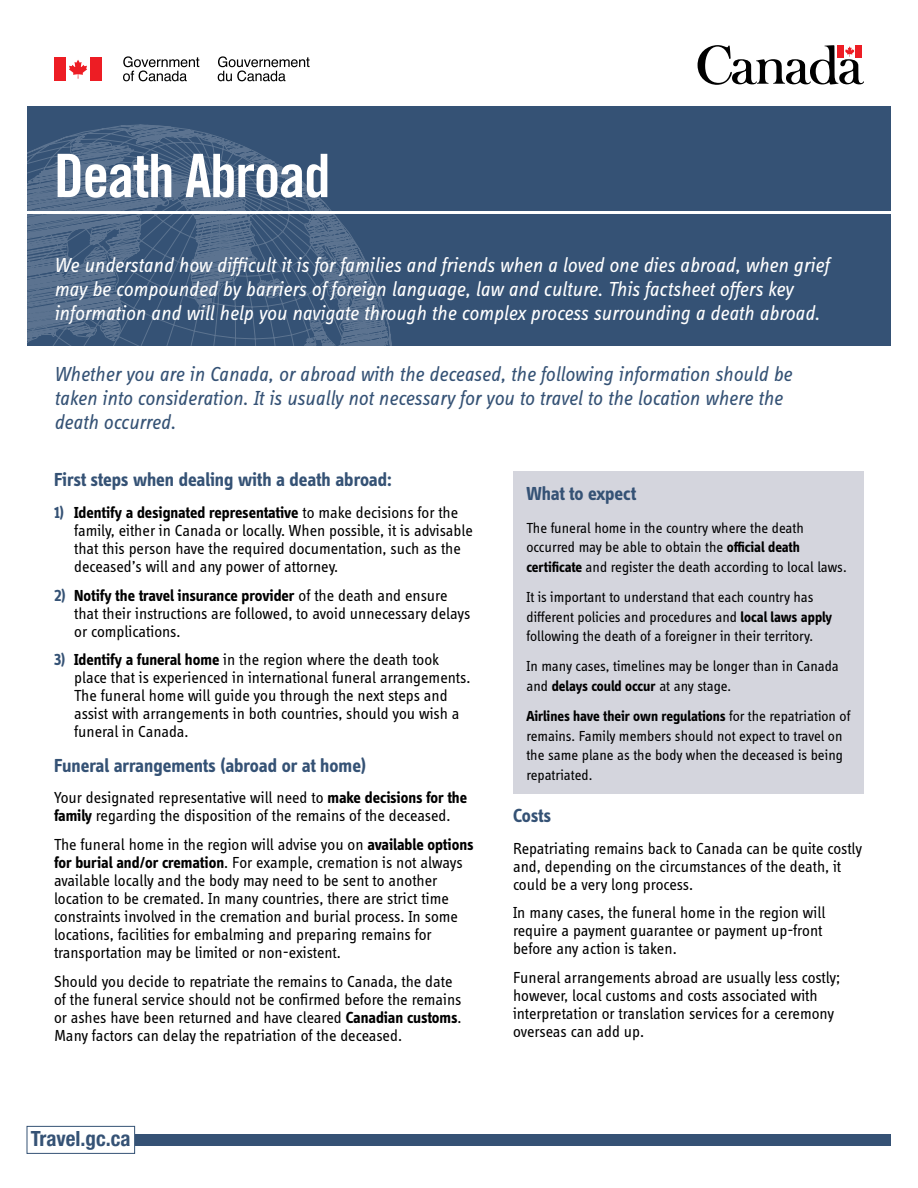
<style>
.page{position:relative;width:918px;height:1188px;background:#fff}
.page>*{position:absolute;margin:0;border:0;box-sizing:border-box;transform-origin:0 0}
.t1{font:60px "Trade Gothic LT Std Bd Cn 20";letter-spacing:-.025em;color:#fff}
.t2{font:italic 21px/24px "Info Display OT";color:#fff}
.t3{font:italic 21px/24px "Info Display OT";color:#355275}
.t4{font:700 condensed 21px "Helvetica Neue LT Std";color:#355275}
.t5{font:700 19.5px "Info Display OT";color:#355275}
.t6{font:16.5px/18px "Info Display OT";color:#000}
.t7{font:15px/19.5px "Info Display OT";color:#000}
.s1{font-weight:700;color:#355275}
.s2{font-weight:700}
</style>
<div class="page">
<div style="left:27px;top:106px;width:864px;height:105px;background:#355275"></div>
<div style="left:27px;top:214px;width:864px;height:132px;background:#355275"></div>
<svg style="left:27px;top:214px;width:365px;height:132px"></svg>
<svg style="left:27px;top:124px;width:305px;height:87px"></svg>
<div style="left:513px;top:471px;width:351px;height:322px;background:#d4d5dd"></div>
<div style="left:135px;top:1134px;width:756px;height:12px;background:#355275"></div>
<svg style="left:69px;top:60px;width:18px;height:19px"></svg>
<div style="left:90px;top:57px;width:12px;height:24px;background:#ed1d24"></div>
<div style="left:54px;top:57px;width:12px;height:24px;background:#ed1d24"></div>
<svg style="left:123px;top:56px;width:76px;height:25px"></svg>
<svg style="left:218px;top:56px;width:92px;height:25px"></svg>
<svg style="left:698px;top:45px;width:166px;height:40px"></svg>
<div style="left:27px;top:1126px;width:108px;height:28px;border:1px solid #355275"></div>
<h1 class="t1" style="left:54px;top:139px;width:278px">Death Abroad</h1>
<p class="t2" style="left:54px;top:252px;width:776px">We understand how difficult it is for families and friends when a loved one dies abroad, when grief may be compounded by barriers of foreign language, law and culture. This factsheet offers key information and will help you navigate through the complex process surrounding a death abroad.</p>
<p class="t3" style="left:54px;top:361px;width:739px">Whether you are in Canada, or abroad with the deceased, the following information should be taken into consideration. It is usually not necessary for you to travel to the location where the death occurred.</p>
<p class="t5" style="left:54px;top:468px;width:339px">First steps when dealing with a death abroad:</p>
<p class="t6" style="left:74px;top:503px;width:400px;text-indent:-20px"><span class="s1">1)</span> <span class="s2">Identify a designated representative</span> to make decisions for the family, either in Canada or locally. When possible, it is advisable that this person have the required documentation, such as the deceased’s will and any power of attorney.</p>
<p class="t6" style="left:74px;top:586px;width:398px;text-indent:-20px"><span class="s1">2)</span> <span class="s2">Notify the travel insurance provider</span> of the death and ensure that their instructions are followed, to avoid unnecessary delays or complications.</p>
<p class="t6" style="left:74px;top:650px;width:398px;text-indent:-20px"><span class="s1">3)</span> <span class="s2">Identify a funeral home</span> in the region where the death took place that is experienced in international funeral arrangements.<br>The funeral home will guide you through the next steps and assist with arrangements in both countries, should you wish a funeral in Canada.</p>
<p class="t5" style="left:54px;top:753px;width:314px">Funeral arrangements (abroad or at home)</p>
<p class="t6" style="left:54px;top:788px;width:415px">Your designated representative will need to <span class="s2">make decisions for the family</span> regarding the disposition of the remains of the deceased.</p>
<p class="t6" style="left:54px;top:835px;width:421px">The funeral home in the region will advise you on <span class="s2">available options for burial and/or cremation</span>. For example, cremation is not always available locally and the body may need to be sent to another location to be cremated. In many countries, there are strict time constraints involved in the cremation and burial process. In some locations, facilities for embalming and preparing remains for transportation may be limited or non-existent.</p>
<p class="t6" style="left:54px;top:972px;width:409px">Should you decide to repatriate the remains to Canada, the date of the funeral service should not be confirmed before the remains or ashes have been returned and have cleared <span class="s2">Canadian customs</span>.<br>Many factors can delay the repatriation of the deceased.</p>
<p class="t4" style="left:31px;top:1126px;width:101px">Travel.gc.ca</p>
<p class="t5" style="left:526px;top:482px;width:111px">What to expect</p>
<p class="t7" style="left:526px;top:518px;width:322px">The funeral home in the country where the death occurred may be able to obtain the <span class="s2">official death certificate</span> and register the death according to local laws.</p>
<p class="t7" style="left:526px;top:587px;width:307px">It is important to understand that each country has different policies and procedures and <span class="s2">local laws apply </span>following the death of a foreigner in their territory.</p>
<p class="t7" style="left:526px;top:656px;width:314px">In many cases, timelines may be longer than in Canada and <span class="s2">delays could occur</span> at any stage.</p>
<p class="t7" style="left:526px;top:706px;width:325px"><span class="s2">Airlines have their own regulations</span> for the repatriation of remains. Family members should not expect to travel on the same plane as the body when the deceased is being repatriated.</p>
<p class="t5" style="left:513px;top:804px;width:40px">Costs</p>
<p class="t6" style="left:513px;top:839px;width:351px">Repatriating remains back to Canada can be quite costly and, depending on the circumstances of the death, it could be a very long process.</p>
<p class="t6" style="left:513px;top:904px;width:314px">In many cases, the funeral home in the region will require a payment guarantee or payment up-front before any action is taken.</p>
<p class="t6" style="left:513px;top:968px;width:329px">Funeral arrangements abroad are usually less costly; however, local customs and costs associated with interpretation or translation services for a ceremony overseas can add up.</p>
</div>
